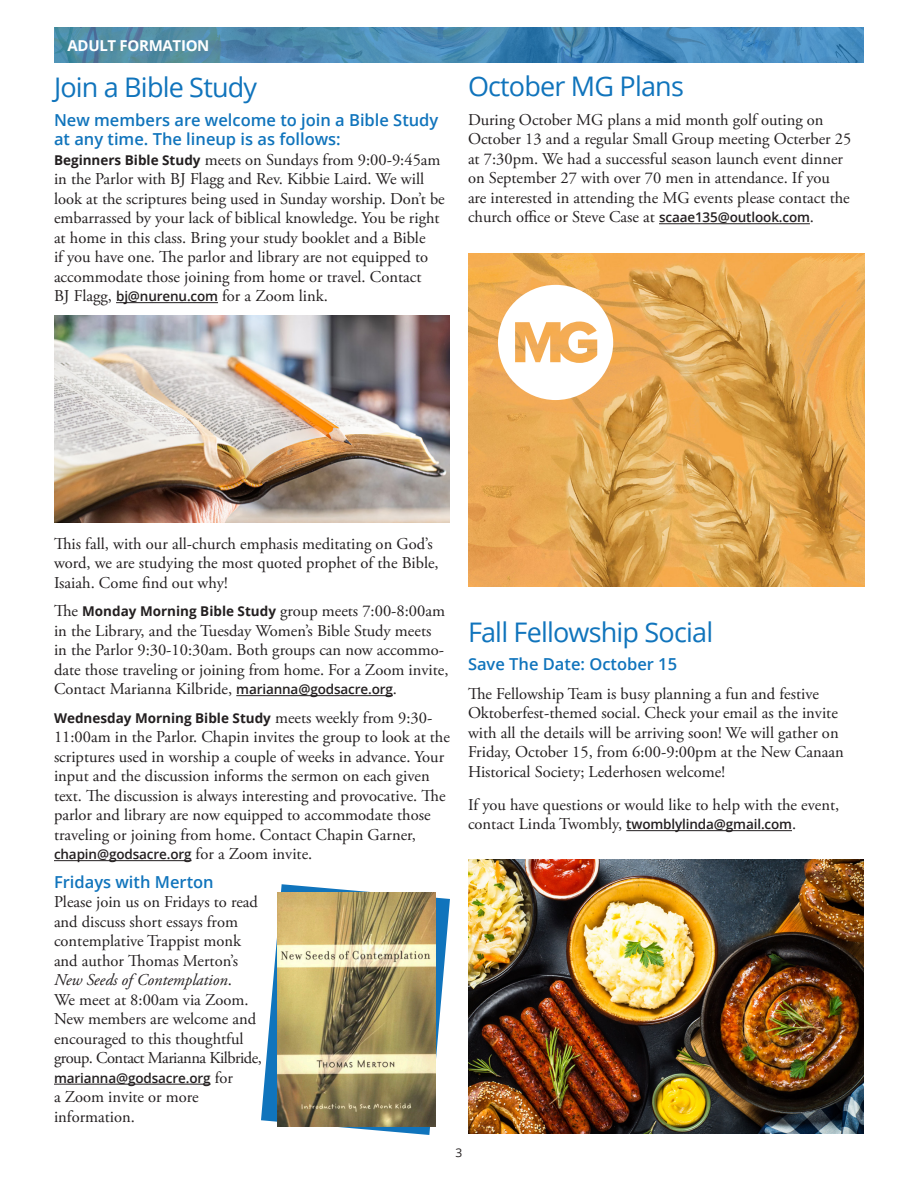
<style>
.page{position:relative;width:918px;height:1188px;background:#fff}
.page>*{position:absolute;margin:0;border:0;box-sizing:border-box;transform-origin:0 0}
._10_Head{font:27px "Open Sans";letter-spacing:-.03em;color:#1074bc}
._50_Body{font:16.5px/19.5px "Adobe Garamond Pro";color:#231f20}
._20_Subhead{font:600 16.5px/19.5px "Open Sans";color:#1074bc}
._00_Section_Title{font:700 15px "Open Sans";letter-spacing:-.02em;color:#fff}
._50_Body-2{font:600 13.5px "Open Sans";letter-spacing:-.01em;color:#231f20}
._50_Body-3{font:700 13.5px "Open Sans";color:#231f20}
.t1{font:12px "Open Sans";color:#231f20}
.s1{font-family:"Open Sans";font-weight:700;font-size:13.5px}
.s2{font-family:"Open Sans";font-weight:600;font-size:13.5px}
.s3{font-family:"Adobe Garamond Pro";font-weight:400;font-size:16.5px}
.s4{font-style:italic}
</style>
<div class="page">
<svg style="left:54px;top:27px;width:810px;height:36px"></svg>
<hr style="left:116px;top:302px;width:102px;height:1px;background:#231f20">
<hr style="left:236px;top:695px;width:157px;height:1px;background:#231f20">
<hr style="left:54px;top:860px;width:138px;height:1px;background:#231f20">
<hr style="left:54px;top:1084px;width:157px;height:1px;background:#231f20">
<hr style="left:659px;top:223px;width:151px;height:1px;background:#231f20">
<svg style="left:261px;top:884px;width:189px;height:251px"></svg>
<img style="left:278px;top:892px;width:158px;height:235px">
<img style="left:468px;top:254px;width:396px;height:333px">
<img style="left:54px;top:315px;width:396px;height:208px">
<hr style="left:626px;top:830px;width:166px;height:1px;background:#231f20">
<img style="left:468px;top:860px;width:396px;height:274px">
<svg style="left:498px;top:285px;width:115px;height:115px"></svg>
<p class="_00_Section_Title" style="left:68px;top:35px;width:144px">ADULT FORMATION</p>
<p class="_10_Head" style="left:54px;top:69px;width:205px">Join a Bible Study</p>
<p class="_20_Subhead" style="left:54px;top:110px;width:386px">New members are welcome to join a Bible Study at any time. The lineup is as follows:</p>
<p class="_50_Body" style="left:54px;top:150px;width:392px"><span class="s1">Beginners Bible Study</span> meets on Sundays from 9:00-9:45am in the Parlor with BJ Flagg and Rev. Kibbie Laird. We will look at the scriptures being used in Sunday worship. Don’t be embarrassed by your lack of biblical knowledge. You be right at home in this class. Bring your study booklet and a Bible<br>if you have one. The parlor and library are not equipped to accommodate those joining from home or travel. Contact<br>BJ Flagg, <span class="s2">bj@nurenu.com</span> for a Zoom link.</p>
<p class="_10_Head" style="left:468px;top:68px;width:217px">October MG Plans</p>
<p class="_50_Body" style="left:468px;top:110px;width:385px">During October MG plans a mid month golf outing on October 13 and a regular Small Group meeting Octerber 25 at 7:30pm. We had a successful season launch event dinner on September 27 with over 70 men in attendance. If you are interested in attending the MG events please contact the church office or Steve Case at <span class="s2">scaae135@outlook.com</span>.</p>
<p class="_50_Body" style="left:54px;top:534px;width:386px">This fall, with our all-church emphasis meditating on God’s word, we are studying the most quoted prophet of the Bible,<br>Isaiah. Come find out why!</p>
<p class="_50_Body" style="left:54px;top:602px;width:396px">The <span class="s1">Monday Morning Bible Study</span> group meets 7:00-8:00am in the Library, and the Tuesday Women’s Bible Study meets<br>in the Parlor 9:30-10:30am. Both groups can now accommo&shy;date those traveling or joining from home. For a Zoom invite, Contact Marianna Kilbride, <span class="s2">marianna@godsacre.org</span>.</p>
<p class="_50_Body-3" style="left:54px;top:708px;width:380px">Wednesday Morning Bible Study <span class="s3">meets weekly from 9:30-</span></p>
<p class="_50_Body" style="left:54px;top:728px;width:397px">11:00am in the Parlor. Chapin invites the group to look at the scriptures used in worship a couple of weeks in advance. Your input and the discussion informs the sermon on each given text. The discussion is always interesting and provocative. The parlor and library are now equipped to accommodate those traveling or joining from home. Contact Chapin Garner,</p>
<p class="_50_Body-2" style="left:54px;top:845px;width:260px">chapin@godsacre.org <span class="s3">for a Zoom invite.</span></p>
<p class="_20_Subhead" style="left:54px;top:872px;width:161px">Fridays with Merton</p>
<p class="_50_Body" style="left:54px;top:893px;width:209px">Please join us on Fridays to read and discuss short essays from contemplative Trappist monk and author Thomas Merton’s<br><span class="s4">New Seeds of Contemplation</span>.<br>We meet at 8:00am via Zoom.<br>New members are welcome and encouraged to this thoughtful group. Contact Marianna Kilbride,</p>
<p class="_50_Body-2" style="left:54px;top:1068px;width:180px">marianna@godsacre.org <span class="s3">for</span></p>
<p class="_50_Body" style="left:54px;top:1088px;width:146px">a Zoom invite or more information.</p>
<p class="_10_Head" style="left:468px;top:613px;width:247px">Fall Fellowship Social</p>
<p class="_20_Subhead" style="left:468px;top:654px;width:211px">Save The Date: October 15</p>
<p class="_50_Body" style="left:468px;top:684px;width:377px">The Fellowship Team is busy planning a fun and festive Oktoberfest-themed social. Check your email as the invite with all the details will be arriving soon! We will gather on Friday, October 15, from 6:00-9:00pm at the New Canaan Historical Society; Lederhosen welcome!</p>
<p class="_50_Body" style="left:468px;top:795px;width:373px">If you have questions or would like to help with the event,</p>
<p class="_50_Body-2" style="left:468px;top:815px;width:330px"><span class="s3">contact Linda Twombly,</span> twomblylinda@gmail.com<span class="s3">.</span></p>
<p class="t1" style="left:456px;top:1144px;width:8px">3</p>
</div>
